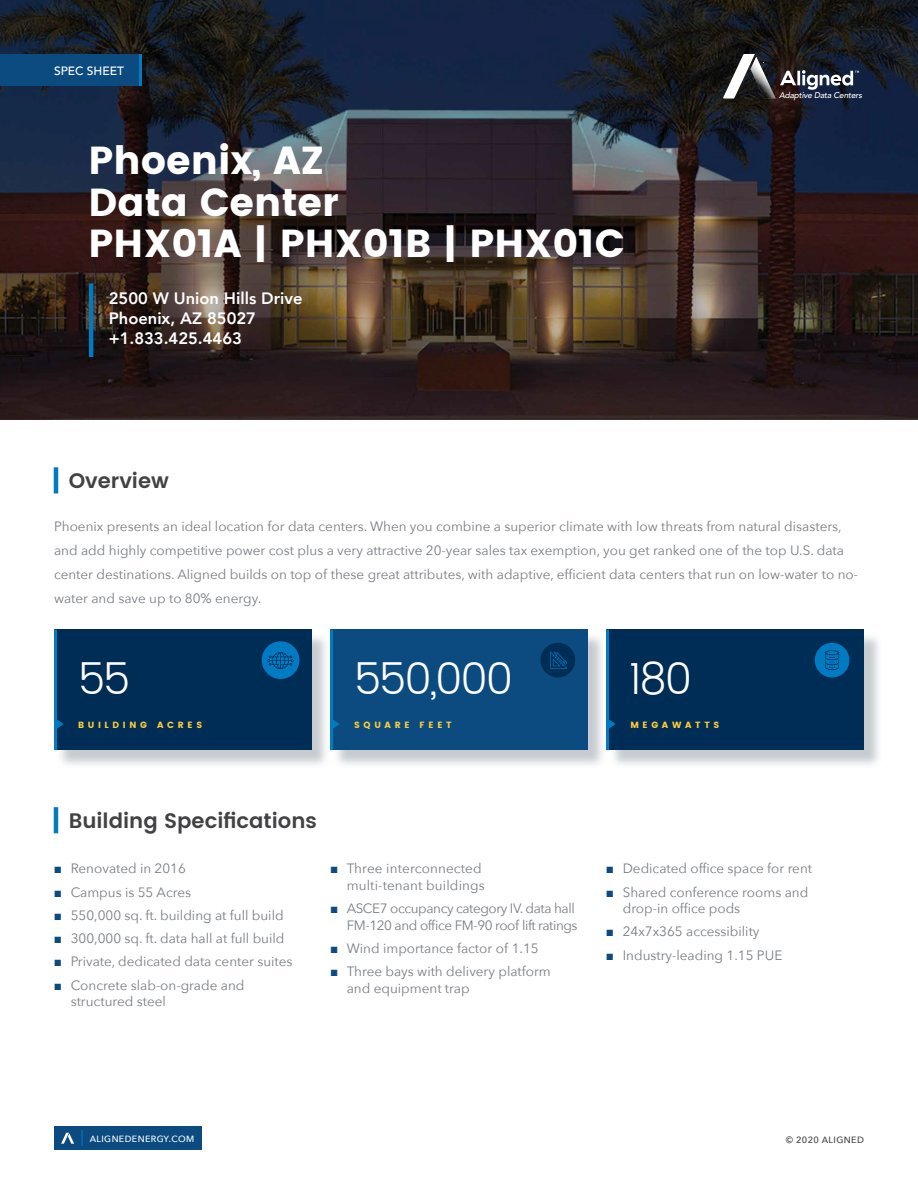
<style>
.page{position:relative;width:918px;height:1188px;background:#fff}
.page>*{position:absolute;margin:0;border:0;box-sizing:border-box;transform-origin:0 0}
.t1{font:300 43.5px "Poppins";letter-spacing:-.05em;color:#fff}
.t2{font:39px/41.5px "Poppins";color:#fff}
.t3{font:600 21px "Poppins";color:#424244}
.t4{font:800 16.5px/19.8px "Avenir";color:#fff}
.t5{font:13.5px/16.5px "Avenir Next";color:#797d82}
.t6{font:13.5px/16.5px "Avenir Next";letter-spacing:-.03em;color:#797d82;text-align:right}
.t7{font:500 12px "Avenir";color:#fff}
.t8{font:500 9.15px "Avenir Next";letter-spacing:.04em;color:#424244}
.t9{font:9px "Poppins";letter-spacing:.41em;color:#ffce35}
.t10{font:500 9px "Avenir Next";letter-spacing:.04em;color:#fff}
.t11{font:italic 500 8.4px "Avenir";letter-spacing:-.02em;color:#fff}
.s1{font-family:"Arial";color:#0c4b7f}
</style>
<div class="page">
<div style="left:54px;top:1127px;width:147px;height:23px;background:#0c4b7f"></div>
<svg style="left:61px;top:1133px;width:13px;height:11px"></svg>
<svg style="left:81px;top:1130px;width:2px;height:16px"></svg>
<svg style="left:0;top:0;width:918px;height:419px;background:#2d272b"></svg>
<div style="left:56px;top:632px;width:827px;height:137px;background:#b4bbc0;opacity:.75"></div>
<div style="left:54px;top:630px;width:258px;height:120px;background:#002d56"></div>
<div style="left:330px;top:630px;width:258px;height:120px;background:#0c4b7f"></div>
<div style="left:606px;top:630px;width:258px;height:120px;background:#002d56"></div>
<div style="left:0;top:54px;width:142px;height:31px;background:#007ac1"></div>
<div style="left:0;top:54px;width:139px;height:31px;background:#0c4b7f"></div>
<svg style="left:723px;top:54px;width:136px;height:45px;background:#484952"></svg>
<div style="left:815px;top:643px;width:34px;height:34px;background:#007ac1;border-radius:50%"></div>
<svg style="left:825px;top:650px;width:14px;height:20px"></svg>
<div style="left:540px;top:643px;width:35px;height:35px;background:#002d56;border-radius:50%"></div>
<svg style="left:550px;top:652px;width:17px;height:17px"></svg>
<div style="left:262px;top:642px;width:37px;height:36px;background:#007ac1;border-radius:50%"></div>
<div style="left:262px;top:641px;width:37px;height:38px;border:2px solid #007ac1;border-radius:50%"></div>
<svg style="left:267px;top:652px;width:27px;height:17px"></svg>
<hr style="left:54px;top:807px;width:4px;height:26px;background:#007ac1">
<hr style="left:54px;top:467px;width:4px;height:26px;background:#007ac1">
<svg style="left:57px;top:719px;width:7px;height:10px"></svg>
<hr style="left:54px;top:630px;width:3px;height:120px;background:#007ac1">
<svg style="left:333px;top:720px;width:7px;height:9px"></svg>
<hr style="left:330px;top:630px;width:3px;height:120px;background:#007ac1">
<svg style="left:609px;top:719px;width:7px;height:10px"></svg>
<hr style="left:606px;top:630px;width:3px;height:120px;background:#007ac1">
<hr style="left:89px;top:283px;width:4px;height:74px;background:#007ac1">
<p class="t7" style="left:54px;top:60px;width:72px">SPEC SHEET</p>
<h2 class="t2" style="left:89px;top:140px;width:537px">Phoenix, AZ<br>Data Center<br>PHX01A | PHX01B | PHX01C</h2>
<p class="t4" style="left:109px;top:288px;width:195px">2500 W Union Hills Drive<br>Phoenix, AZ 85027 +1.833.425.4463</p>
<h3 class="t3" style="left:69px;top:465px;width:102px">Overview</h3>
<p class="t11" style="left:779px;top:91px;width:85px">Adaptive Data Centers</p>
<p class="t5" style="left:54px;top:513px;width:806px;line-height:24px">Phoenix presents an ideal location for data centers. When you combine a superior climate with low threats from natural disasters, and add highly competitive power cost plus a very attractive 20-year sales tax exemption, you get ranked one of the top U.S. data center destinations. Aligned builds on top of these great attributes, with adaptive, efficient data centers that run on low-water to no&shy;water and save up to 80% energy.</p>
<h1 class="t1" style="left:78px;top:647px;width:54px">55</h1>
<h1 class="t1" style="left:354px;top:647px;width:161px">550,000</h1>
<h1 class="t1" style="left:629px;top:647px;width:65px">180</h1>
<p class="t9" style="left:354px;top:720px;width:99px">SQUARE FEET</p>
<p class="t9" style="left:630px;top:720px;width:91px">MEGAWATTS</p>
<p class="t9" style="left:78px;top:720px;width:126px">BUILDING ACRES</p>
<h3 class="t3" style="left:69px;top:805px;width:250px">Building Specifications</h3>
<p class="t5" style="left:54px;top:860px;width:134px"><span class="s1">■</span> Renovated in 2016</p>
<p class="t5" style="left:54px;top:883px;width:139px"><span class="s1">■</span> Campus is 55 Acres</p>
<p class="t5" style="left:54px;top:906px;width:231px"><span class="s1">■</span> 550,000 sq. ft. building at full build</p>
<p class="t5" style="left:54px;top:930px;width:232px"><span class="s1">■</span> 300,000 sq. ft. data hall at full build</p>
<p class="t5" style="left:54px;top:953px;width:240px"><span class="s1">■</span> Private, dedicated data center suites</p>
<p class="t5" style="left:71px;top:976px;width:175px;text-indent:-17px"><span class="s1">■</span> Concrete slab-on-grade and structured steel</p>
<p class="t5" style="left:330px;top:860px;width:156px;text-align:right"><span class="s1">■</span> Three interconnected multi-tenant buildings</p>
<p class="t6" style="left:330px;top:900px;width:249px"><span class="s1">■</span> ASCE7 occupancy category IV. data hall<br>FM-120 and office FM-90 roof lift ratings</p>
<p class="t5" style="left:330px;top:939px;width:210px"><span class="s1">■</span> Wind importance factor of 1.15</p>
<p class="t5" style="left:347px;top:963px;width:206px;text-indent:-17px"><span class="s1">■</span> Three bays with delivery platform and equipment trap</p>
<p class="t5" style="left:606px;top:860px;width:208px"><span class="s1">■</span> Dedicated office space for rent</p>
<p class="t5" style="left:623px;top:883px;width:187px;text-indent:-17px"><span class="s1">■</span> Shared conference rooms and drop-in office pods</p>
<p class="t5" style="left:606px;top:923px;width:155px"><span class="s1">■</span> 24x7x365 accessibility</p>
<p class="t5" style="left:606px;top:946px;width:178px"><span class="s1">■</span> Industry-leading 1.15 PUE</p>
<p class="t10" style="left:90px;top:1131px;width:106px">ALIGNEDENERGY.COM</p>
<p class="t8" style="left:786px;top:1132px;width:80px">© 2020 ALIGNED</p>
</div>
